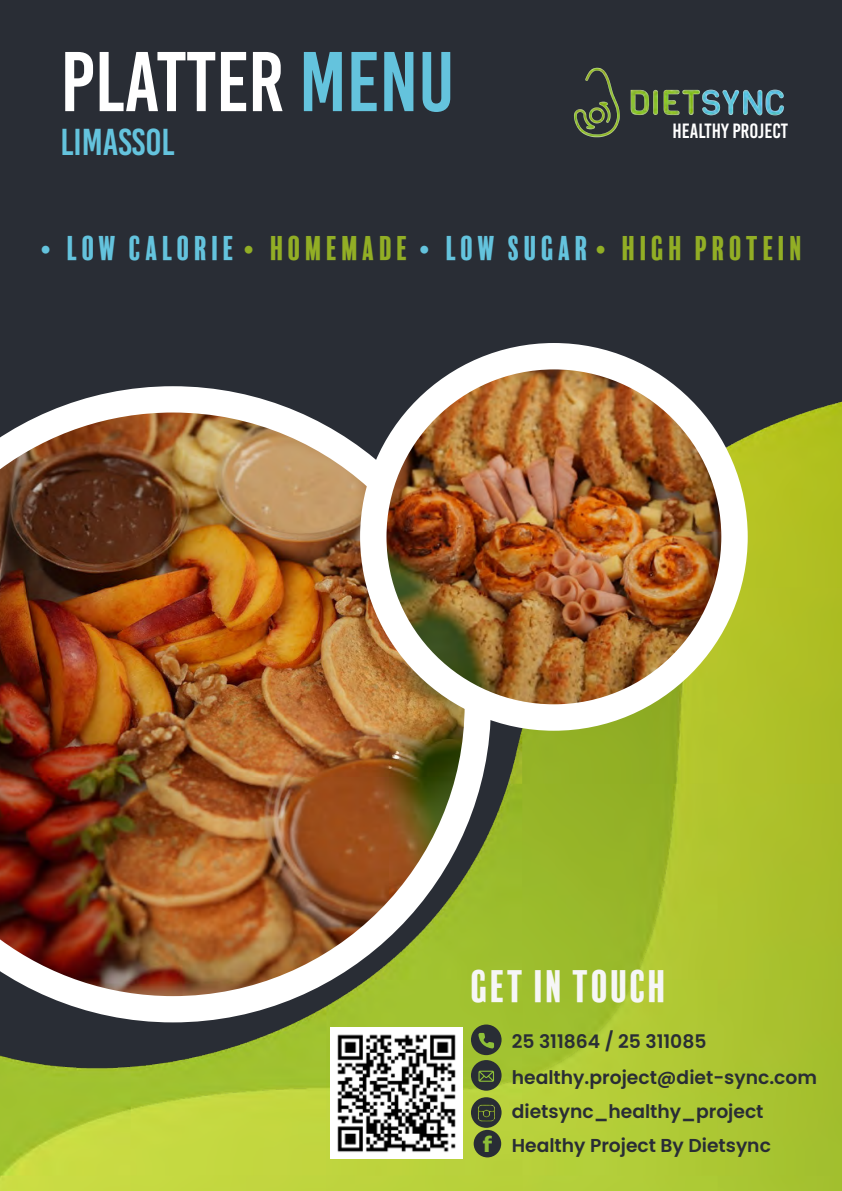
<style>
.page{position:relative;width:842px;height:1191px;background:#292d35}
.page>*{position:absolute;margin:0;border:0;box-sizing:border-box;transform-origin:0 0}
.t1{font:84.6px "Bebas Kai";color:#fff}
.t2{font:41.8px "Balboa Plus Fill";letter-spacing:.01em;color:#f6f6f6}
.t3{font:37.4px "Bebas Kai";color:#64c3dd}
.t4{font:31.4px "Balboa Plus Fill";letter-spacing:.09em;color:#92ae25}
.t5{font:20.6px "Bebas Kai";color:#fff}
.t6{font:600 18.8px/34.2px "Poppins";color:#292d35}
.s1{color:#64c3dd}
.s2{font-family:"Times New Roman";font-size:31.6px;color:#64c3dd}
.s3{font-size:31.6px;color:#64c3dd}
.s4{font-family:"Times New Roman"}
.s5{font-family:"Work Sans";font-weight:700;font-size:22.6px;color:#8ec038}
</style>
<div class="page">
<img style="left:0;top:401px;width:842px;height:790px">
<svg style="left:0;top:386px;width:491px;height:636px"></svg>
<img style="left:0;top:412px;width:465px;height:584px">
<div style="left:360px;top:343px;width:388px;height:387px;background:#fff;border-radius:50%"></div>
<img style="left:386px;top:369px;width:335px;height:335px;border-radius:167px">
<img style="left:574px;top:67px;width:210px;height:71px">
<img style="left:331px;top:1027px;width:131px;height:131px">
<div style="left:474px;top:1129px;width:27px;height:28px;background:#292d35;border-radius:50%"></div>
<div style="left:471px;top:1024px;width:31px;height:31px;background:#292d35;border-radius:50%"></div>
<svg style="left:478px;top:1033px;width:16px;height:15px"></svg>
<div style="left:471px;top:1060px;width:31px;height:30px;background:#292d35;border-radius:50%"></div>
<svg style="left:478px;top:1070px;width:16px;height:11px"></svg>
<div style="left:471px;top:1097px;width:31px;height:30px;background:#292d35;border-radius:50%"></div>
<img style="left:475px;top:1101px;width:22px;height:22px;border-radius:11px">
<h1 class="t1" style="left:60px;top:36px;width:396px">PLATTER <span class="s1">MENU</span></h1>
<h3 class="t3" style="left:60px;top:122px;width:116px">LIMASSOL</h3>
<p class="t5" style="left:672px;top:120px;width:117px">HEALTHY PROJECT</p>
<h3 class="t4" style="left:40px;top:231px;width:765px"><span class="s2">•</span> <span class="s3">LOW CALORIE</span> <span class="s4">•</span> HOMEMADE <span class="s2">•</span> <span class="s3">LOW SUGAR</span><span class="s4">•</span> HIGH PROTEIN</h3>
<h2 class="t2" style="left:471px;top:962px;width:198px">GET IN TOUCH</h2>
<p class="t6" style="left:512px;top:1024px;width:196px">25 311864 / 25 311085</p>
<p class="t6" style="left:512px;top:1060px;width:307px">healthy.project@diet-sync.com dietsync_healthy_project</p>
<p class="t6" style="left:483px;top:1128px;width:290px"><span class="s5">f</span> Healthy Project By Dietsync</p>
</div>
